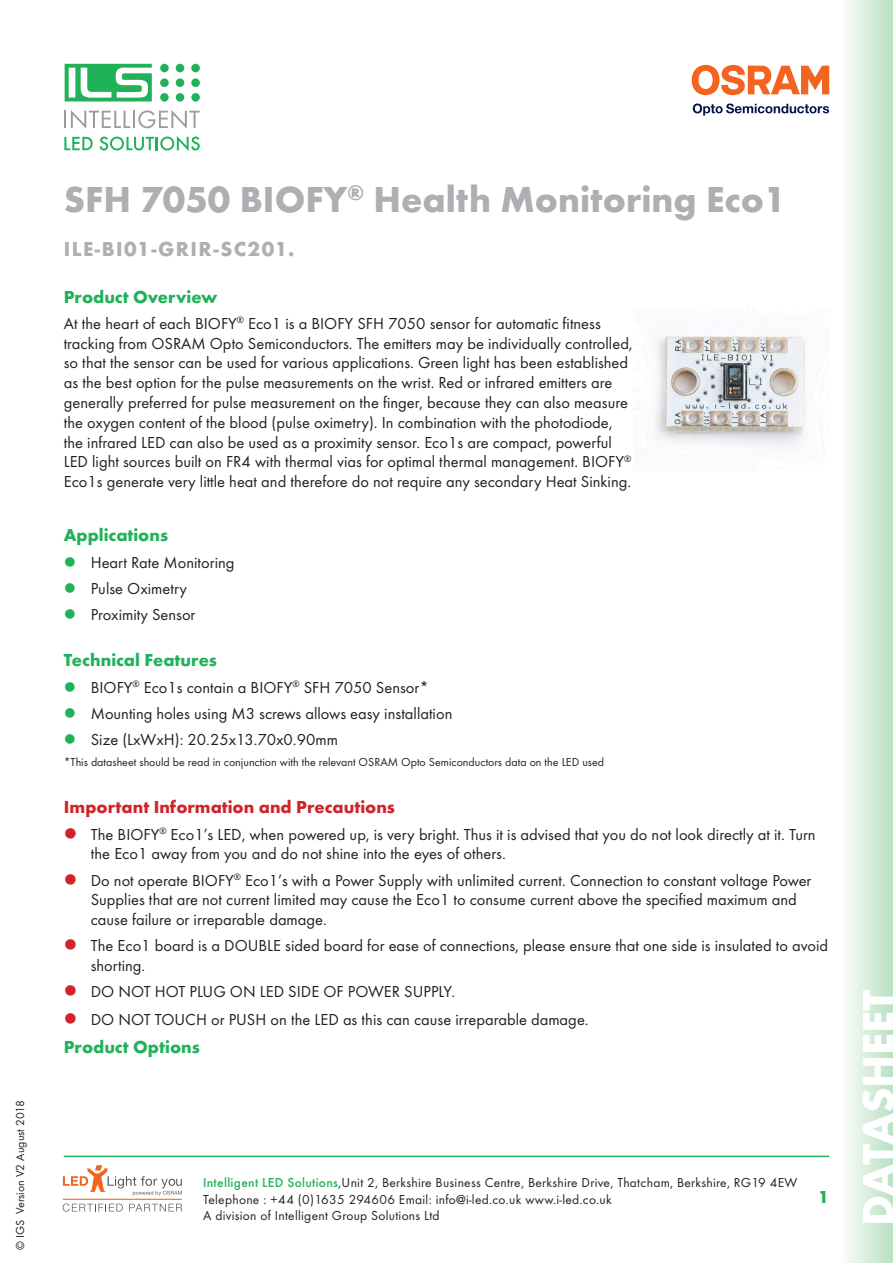
<style>
.page{position:relative;width:893px;height:1263px;background:#fff}
.page>*{position:absolute;margin:0;border:0;box-sizing:border-box;transform-origin:0 0}
.t1{font:700 45px "Futura T";color:#fff}
.t2{font:700 37.5px "Futura T";color:#aeafb3}
.t3{font:700 21px "Futura T";letter-spacing:.07em;color:#aeafb3}
.Bodytext{font:700 18px "Futura T";color:#21b259}
.Bodytext-2{font:700 18px "Futura T";color:#d1232a}
.Bodytext-3{font:16.5px/19.8px "Futura T";color:#231f20}
.t4{font:13.5px/16.2px "Futura T";letter-spacing:.02em;color:#231f20}
.footnotes{font:12px "Futura T";color:#231f20}
.s1{font-weight:500;color:#21b259}
</style>
<div class="page">
<div style="left:840px;top:0;width:53px;height:1263px;background:linear-gradient(to right,#fdfdfc,#b9e0c1)"></div>
<svg style="left:64px;top:110px;width:136px;height:19px"></svg>
<div style="left:160px;top:64px;width:9px;height:8px;background:#21b259;border-radius:50%"></div>
<div style="left:176px;top:64px;width:8px;height:8px;background:#21b259;border-radius:50%"></div>
<div style="left:191px;top:64px;width:9px;height:8px;background:#21b259;border-radius:50%"></div>
<div style="left:160px;top:78px;width:9px;height:9px;background:#21b259;border-radius:50%"></div>
<div style="left:176px;top:78px;width:8px;height:9px;background:#21b259;border-radius:50%"></div>
<div style="left:191px;top:78px;width:9px;height:9px;background:#21b259;border-radius:50%"></div>
<div style="left:160px;top:93px;width:9px;height:9px;background:#21b259;border-radius:50%"></div>
<div style="left:176px;top:93px;width:8px;height:9px;background:#21b259;border-radius:50%"></div>
<div style="left:191px;top:93px;width:9px;height:9px;background:#21b259;border-radius:50%"></div>
<svg style="left:65px;top:64px;width:87px;height:37px"></svg>
<svg style="left:64px;top:137px;width:29px;height:13px"></svg>
<svg style="left:100px;top:136px;width:100px;height:15px"></svg>
<hr style="left:64px;top:1155px;width:765px;height:2px;background:#21b259">
<svg style="left:63px;top:1165px;width:119px;height:31px"></svg>
<svg style="left:63px;top:1203px;width:60px;height:8px"></svg>
<svg style="left:129px;top:1204px;width:53px;height:7px"></svg>
<hr style="left:63px;top:1199px;width:119px;height:1px;background:#f36421">
<svg style="left:693px;top:104px;width:136px;height:12px"></svg>
<svg style="left:692px;top:65px;width:137px;height:30px"></svg>
<img style="left:653px;top:323px;width:154px;height:128px">
<p class="footnotes" style="left:13px;top:1250px;width:151px;rotate:-90deg">© IGS Version V2 August 2018</p>
<p class="t2" style="left:64px;top:178px;width:724px">SFH 7050 BIOFY<sup>®</sup> Health Monitoring Eco1</p>
<p class="t3" style="left:64px;top:236px;width:232px">ILE-BI01-GRIR-SC201.</p>
<p class="Bodytext" style="left:64px;top:286px;width:155px">Product Overview</p>
<p class="Bodytext-3" style="left:64px;top:313px;width:570px">At the heart of each BIOFY<sup>®</sup> Eco1 is a BIOFY SFH 7050 sensor for automatic fitness tracking from OSRAM Opto Semiconductors. The emitters may be individually controlled, so that the sensor can be used for various applications. Green light has been established as the best option for the pulse measurements on the wrist. Red or infrared emitters are generally preferred for pulse measurement on the finger, because they can also measure the oxygen content of the blood (pulse oximetry). In combination with the photodiode, the infrared LED can also be used as a proximity sensor. Eco1s are compact, powerful LED light sources built on FR4 with thermal vias for optimal thermal management. BIOFY<sup>® </sup>Eco1s generate very little heat and therefore do not require any secondary Heat Sinking.</p>
<p class="Bodytext" style="left:64px;top:525px;width:106px">Applications</p>
<p class="Bodytext-3" style="left:91px;top:552px;width:145px">Heart Rate Monitoring</p>
<p class="Bodytext-3" style="left:91px;top:578px;width:98px">Pulse Oximetry</p>
<p class="Bodytext-3" style="left:91px;top:604px;width:106px">Proximity Sensor</p>
<p class="Bodytext" style="left:64px;top:650px;width:155px">Technical Features</p>
<p class="Bodytext-3" style="left:91px;top:677px;width:339px">BIOFY<sup>®</sup> Eco1s contain a BIOFY<sup>®</sup> SFH 7050 Sensor*</p>
<p class="Bodytext-3" style="left:91px;top:703px;width:363px">Mounting holes using M3 screws allows easy installation</p>
<p class="Bodytext-3" style="left:91px;top:729px;width:249px">Size (LxWxH): 20.25x13.70x0.90mm</p>
<p class="footnotes" style="left:64px;top:755px;width:542px">*This datasheet should be read in conjunction with the relevant OSRAM Opto Semiconductors data on the LED used</p>
<p class="Bodytext-2" style="left:64px;top:797px;width:333px">Important Information and Precautions</p>
<p class="Bodytext-3" style="left:91px;top:824px;width:726px">The BIOFY<sup>®</sup> Eco1’s LED, when powered up, is very bright. Thus it is advised that you do not look directly at it. Turn the Eco1 away from you and do not shine into the eyes of others.</p>
<p class="Bodytext-3" style="left:91px;top:870px;width:722px">Do not operate BIOFY<sup>®</sup> Eco1’s with a Power Supply with unlimited current. Connection to constant voltage Power<br>Supplies that are not current limited may cause the Eco1 to consume current above the specified maximum and cause failure or irreparable damage.</p>
<p class="Bodytext-3" style="left:91px;top:936px;width:739px">The Eco1 board is a DOUBLE sided board for ease of connections, please ensure that one side is insulated to avoid shorting.</p>
<p class="Bodytext-3" style="left:91px;top:982px;width:366px">DO NOT HOT PLUG ON LED SIDE OF POWER SUPPLY.</p>
<p class="Bodytext-3" style="left:91px;top:1010px;width:499px">DO NOT TOUCH or PUSH on the LED as this can cause irreparable damage.</p>
<p class="Bodytext" style="left:64px;top:1037px;width:138px">Product Options</p>
<p class="t4" style="left:203px;top:1175px;width:596px"><span class="s1">Intelligent LED Solutions</span>,Unit 2, Berkshire Business Centre, Berkshire Drive, Thatcham, Berkshire, RG19 4EW<br>Telephone : +44 (0)1635 294606 Email: info@i-led.co.uk www.i-led.co.uk<br>A division of Intelligent Group Solutions Ltd</p>
<p class="Bodytext" style="left:818px;top:1186px;width:12px">1</p>
<h1 class="t1" style="left:851px;top:1226px;width:238px;rotate:-90deg">DATASHEET</h1>
</div>
